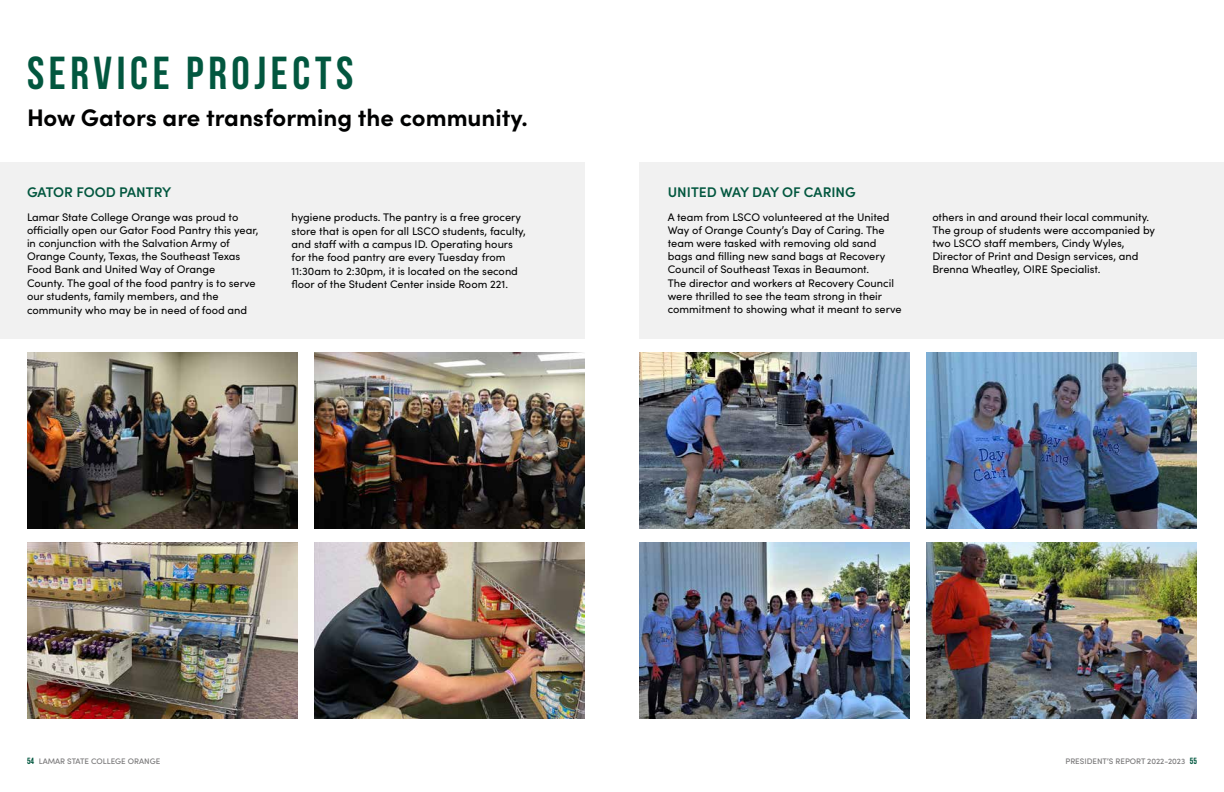
<style>
.page{position:relative;width:1224px;height:792px;background:#fff}
.page>*{position:absolute;margin:0;border:0;box-sizing:border-box;transform-origin:0 0}
.t1{font:700 46.2px "Bebas Neue";letter-spacing:.1em;color:#02573f}
.t2{font:700 24px "Sofia Pro";color:#000101}
.t3{font:600 14px "Sofia Pro";color:#02573f}
.t4{font:11px/13.2px "Sofia Pro";color:#000}
.t5{font:11px/13.2px "Sofia Pro";color:#000101}
.t6{font:700 9px "Bebas Neue";color:#02573f}
.t7{font:500 8px "Sofia Pro";color:#797879}
</style>
<div class="page">
<div style="left:0;top:163px;width:585px;height:176px;background:#f1f1f1"></div>
<img style="left:315px;top:353px;width:270px;height:176px">
<img style="left:27px;top:353px;width:271px;height:176px">
<img style="left:314px;top:543px;width:271px;height:176px">
<img style="left:28px;top:543px;width:269px;height:176px">
<div style="left:639px;top:163px;width:585px;height:176px;background:#f1f1f1"></div>
<img style="left:927px;top:353px;width:270px;height:176px">
<img style="left:640px;top:353px;width:270px;height:176px">
<img style="left:926px;top:543px;width:271px;height:176px">
<img style="left:639px;top:543px;width:270px;height:176px">
<h1 class="t1" style="left:27px;top:48px;width:328px">SERVICE PROJECTS</h1>
<h2 class="t2" style="left:27px;top:99px;width:502px">How Gators are transforming the community.</h2>
<p class="t3" style="left:27px;top:182px;width:146px">GATOR FOOD PANTRY</p>
<p class="t4" style="left:27px;top:210px;width:233px">Lamar State College Orange was proud to officially open our Gator Food Pantry this year, in conjunction with the Salvation Army of Orange County, Texas, the Southeast Texas Food Bank and United Way of Orange<br>County. The goal of the food pantry is to serve our students, family members, and the</p>
<p class="t4" style="left:27px;top:303px;width:222px">community who may be in need of food and</p>
<p class="t4" style="left:292px;top:209px;width:236px;line-height:14.4px">hygiene products. The pantry is a free grocery store that is open for all LSCO students, faculty,</p>
<p class="t5" style="left:292px;top:237px;width:228px">and staff with a campus ID. Operating hours for the food pantry are every Tuesday from 11:30am to 2:30pm, it is located on the second floor of the Student Center inside Room 221.</p>
<p class="t3" style="left:668px;top:182px;width:190px">UNITED WAY DAY OF CARING</p>
<p class="t4" style="left:668px;top:210px;width:235px">A team from LSCO volunteered at the United Way of Orange County’s Day of Caring. The team were tasked with removing old sand bags and filling new sand bags at Recovery Council of Southeast Texas in Beaumont.<br>The director and workers at Recovery Council were thrilled to see the team strong in their commitment to showing what it meant to serve</p>
<p class="t4" style="left:932px;top:210px;width:224px">others in and around their local community.<br>The group of students were accompanied by two LSCO staff members, Cindy Wyles, Director of Print and Design services, and Brenna Wheatley, OIRE Specialist.</p>
<p class="t6" style="left:27px;top:756px;width:9px">54</p>
<p class="t6" style="left:1190px;top:756px;width:9px">55</p>
<p class="t7" style="left:1065px;top:756px;width:121px">PRESIDENT’S REPORT 2022-2023</p>
<p class="t7" style="left:39px;top:756px;width:123px">LAMAR STATE COLLEGE ORANGE</p>
</div>
